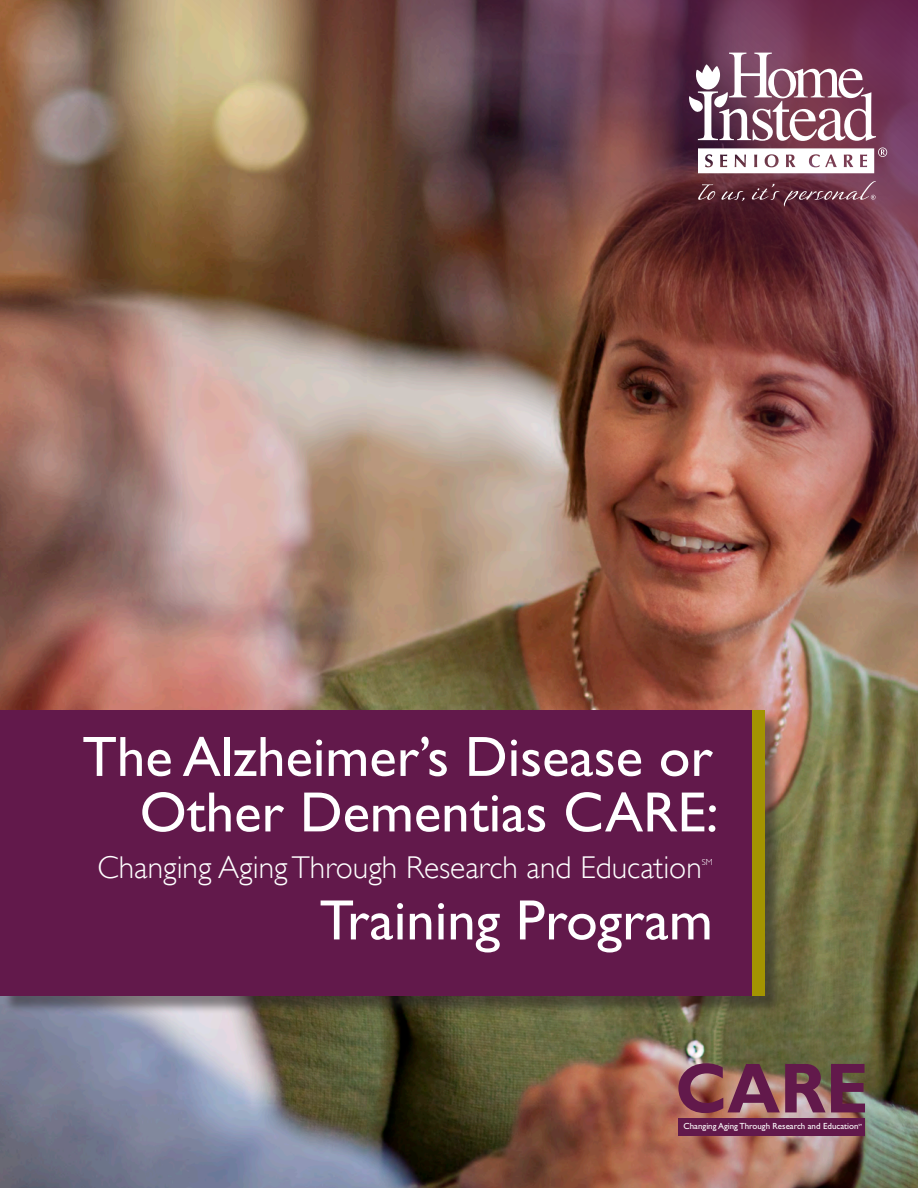
<style>
.page{position:relative;width:918px;height:1188px;background:#fff}
.page>*{position:absolute;margin:0;border:0;box-sizing:border-box;transform-origin:0 0}
.t1{font:57px/55.5px "Gill Sans";color:#fff;text-align:right}
.t2{font:300 31.5px "Gill Sans";color:#fff}
.t3{font:8.85px "Gill Sans Std";color:#fff}
.t4{font:300 8.7px "Gill Sans";color:#fff}
.t5{font:3.15px "Gill Sans Std";color:#fff}
</style>
<div class="page">
<img style="left:1px;top:1094px;width:917px;height:94px">
<img style="left:1px;top:0;width:917px;height:1094px">
<hr style="left:0;top:0;width:1px;height:1188px;background:#f7efeb">
<div style="left:2px;top:713px;width:782px;height:302px;background:#231f20;opacity:.5"></div>
<div style="left:0;top:711px;width:752px;height:285px;background:#62194b"></div>
<img style="left:678px;top:1063px;width:187px;height:50px">
<div style="left:679px;top:1118px;width:186px;height:18px;background:#62194b"></div>
<svg style="left:698px;top:147px;width:189px;height:26px"></svg>
<svg style="left:698px;top:184px;width:47px;height:17px"></svg>
<svg style="left:751px;top:181px;width:125px;height:26px;background:#6f3d4d"></svg>
<svg style="left:688px;top:53px;width:188px;height:88px"></svg>
<p class="t1" style="left:82px;top:729px;width:638px">The Alzheimer’s Disease or<br>Other Dementias CARE:</p>
<p class="t2" style="left:98px;top:850px;width:606px">Changing Aging Through Research and Education</p>
<p class="t4" style="left:702px;top:858px;width:12px">SM</p>
<p class="t1" style="left:320px;top:892px;width:395px">Training Program</p>
<p class="t3" style="left:684px;top:1121px;width:176px">Changing Aging Through Research and Education</p>
<p class="t5" style="left:858px;top:1124px;width:5px">SM</p>
</div>
